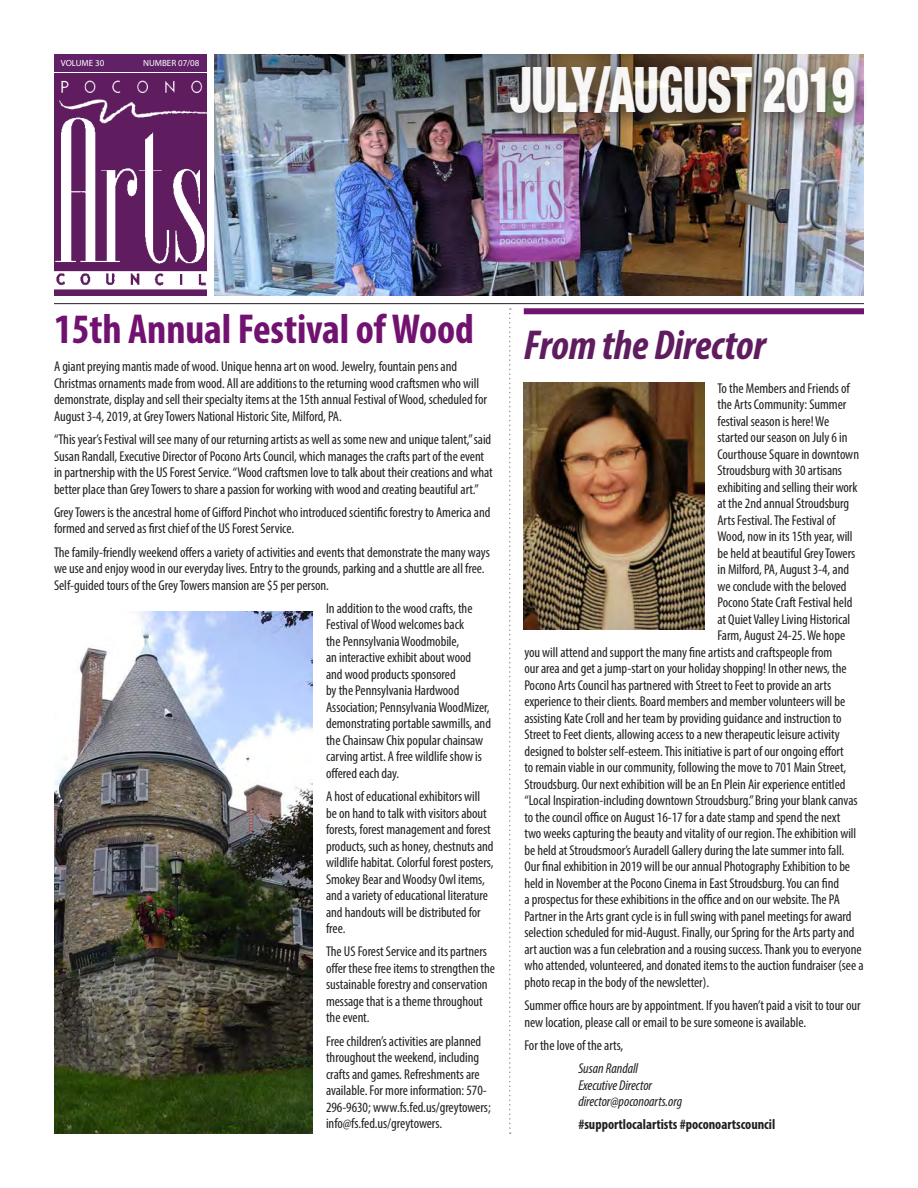
<style>
.page{position:relative;width:918px;height:1188px;background:#fff}
.page>*{position:absolute;margin:0;border:0;box-sizing:border-box;transform-origin:0 0}
.t1{font:900 condensed 63px "Helvetica Neue";letter-spacing:-.01em;color:#fff;scale:.71 1}
.t2{font:700 condensed 42px "Myriad Pro";letter-spacing:-.005em;color:#711271}
.CALENDAR{font:italic 700 condensed 42px "Myriad Pro";letter-spacing:-.005em;color:#5f1c5f}
.CALENDAR-2{font:condensed 14.25px/16.5px "Myriad Pro";letter-spacing:-.005em;color:#231f20}
.CALENDAR-3{font:italic condensed 14.25px/16.5px "Myriad Pro";letter-spacing:-.005em;color:#231f20}
.CALENDAR-4{font:700 condensed 14.25px "Myriad Pro";letter-spacing:-.005em;color:#231f20}
.t3{font:9px "Myriad Pro";letter-spacing:-.005em;color:#fff}
</style>
<div class="page">
<img style="left:214px;top:54px;width:650px;height:242px">
<div style="left:54px;top:54px;width:152px;height:17px;background:#602167"></div>
<img style="left:54px;top:74px;width:152px;height:222px">
<div style="left:496px;top:58px;width:373px;height:76px;background:#231f20;opacity:.75"></div>
<hr style="left:54px;top:303px;width:810px;height:1px;background:#231f20">
<img style="left:524px;top:382px;width:180px;height:247px">
<svg style="left:509px;top:308px;width:2px;height:826px"></svg>
<div style="left:524px;top:308px;width:340px;height:6px;background:#711271"></div>
<img style="left:54px;top:611px;width:259px;height:523px">
<p class="t3" style="left:61px;top:57px;width:45px">VOLUME 30</p>
<p class="t3" style="left:143px;top:57px;width:58px">NUMBER 07/08</p>
<h1 class="t1" style="left:510px;top:50px;width:487px">JULY/AUGUST 2019</h1>
<p class="t2" style="left:54px;top:303px;width:421px">15th Annual Festival of Wood</p>
<p class="CALENDAR-2" style="left:54px;top:358px;width:434px">A giant preying mantis made of wood. Unique henna art on wood. Jewelry, fountain pens and Christmas ornaments made from wood. All are additions to the returning wood craftsmen who will demonstrate, display and sell their specialty items at the 15th annual Festival of Wood, scheduled for August 3-4, 2019, at Grey Towers National Historic Site, Milford, PA.</p>
<p class="CALENDAR-2" style="left:54px;top:431px;width:440px">“This year’s Festival will see many of our returning artists as well as some new and unique talent,” said Susan Randall, Executive Director of Pocono Arts Council, which manages the crafts part of the event in partnership with the US Forest Service. “Wood craftsmen love to talk about their creations and what better place than Grey Towers to share a passion for working with wood and creating beautiful art.”</p>
<p class="CALENDAR-2" style="left:54px;top:504px;width:438px">Grey Towers is the ancestral home of Gifford Pinchot who introduced scientific forestry to America and formed and served as first chief of the US Forest Service.</p>
<p class="CALENDAR-2" style="left:54px;top:544px;width:437px">The family-friendly weekend offers a variety of activities and events that demonstrate the many ways we use and enjoy wood in our everyday lives. Entry to the grounds, parking and a shuttle are all free.<br>Self-guided tours of the Grey Towers mansion are $5 per person.</p>
<p class="CALENDAR-2" style="left:326px;top:600px;width:167px">In addition to the wood crafts, the<br>Festival of Wood welcomes back<br>the Pennsylvania Woodmobile,<br>an interactive exhibit about wood and wood products sponsored<br>by the Pennsylvania Hardwood<br>Association; Pennsylvania WoodMizer, demonstrating portable sawmills, and the Chainsaw Chix popular chainsaw carving artist. A free wildlife show is offered each day.</p>
<p class="CALENDAR-2" style="left:326px;top:788px;width:169px">A host of educational exhibitors will be on hand to talk with visitors about forests, forest management and forest products, such as honey, chestnuts and wildlife habitat. Colorful forest posters, Smokey Bear and Woodsy Owl items, and a variety of educational literature and handouts will be distributed for free.</p>
<p class="CALENDAR-2" style="left:326px;top:943px;width:171px">The US Forest Service and its partners offer these free items to strengthen the sustainable forestry and conservation message that is a theme throughout the event.</p>
<p class="CALENDAR-2" style="left:326px;top:1033px;width:166px">Free children’s activities are planned throughout the weekend, including crafts and games. Refreshments are available. For more information: 570- 296-9630; www.fs.fed.us/greytowers; info@fs.fed.us/greytowers.</p>
<p class="CALENDAR" style="left:524px;top:318px;width:244px">From the Director</p>
<p class="CALENDAR-2" style="left:718px;top:380px;width:134px">To the Members and Friends of</p>
<p class="CALENDAR-2" style="left:718px;top:396px;width:130px">the Arts Community: Summer</p>
<p class="CALENDAR-2" style="left:718px;top:413px;width:113px">festival season is here! We</p>
<p class="CALENDAR-2" style="left:718px;top:429px;width:132px">started our season on July 6 in</p>
<p class="CALENDAR-2" style="left:718px;top:446px;width:143px">Courthouse Square in downtown</p>
<p class="CALENDAR-2" style="left:718px;top:462px;width:126px">Stroudsburg with 30 artisans</p>
<p class="CALENDAR-2" style="left:718px;top:479px;width:142px">exhibiting and selling their work</p>
<p class="CALENDAR-2" style="left:718px;top:495px;width:133px">at the 2nd annual Stroudsburg</p>
<p class="CALENDAR-2" style="left:718px;top:512px;width:119px">Arts Festival. The Festival of</p>
<p class="CALENDAR-2" style="left:718px;top:528px;width:137px">Wood, now in its 15th year, will</p>
<p class="CALENDAR-2" style="left:718px;top:545px;width:139px">be held at beautiful Grey Towers</p>
<p class="CALENDAR-2" style="left:718px;top:561px;width:133px">in Milford, PA, August 3-4, and</p>
<p class="CALENDAR-2" style="left:718px;top:578px;width:131px">we conclude with the beloved</p>
<p class="CALENDAR-2" style="left:718px;top:594px;width:136px">Pocono State Craft Festival held</p>
<p class="CALENDAR-2" style="left:718px;top:611px;width:134px">at Quiet Valley Living Historical</p>
<p class="CALENDAR-2" style="left:718px;top:627px;width:129px">Farm, August 24-25. We hope</p>
<p class="CALENDAR-2" style="left:524px;top:644px;width:309px">you will attend and support the many fine artists and craftspeople from</p>
<p class="CALENDAR-2" style="left:524px;top:660px;width:324px">our area and get a jump-start on your holiday shopping! In other news, the</p>
<p class="CALENDAR-2" style="left:524px;top:677px;width:308px">Pocono Arts Council has partnered with Street to Feet to provide an arts</p>
<p class="CALENDAR-2" style="left:524px;top:693px;width:322px">experience to their clients. Board members and member volunteers will be</p>
<p class="CALENDAR-2" style="left:524px;top:710px;width:319px">assisting Kate Croll and her team by providing guidance and instruction to</p>
<p class="CALENDAR-2" style="left:524px;top:726px;width:317px">Street to Feet clients, allowing access to a new therapeutic leisure activity</p>
<p class="CALENDAR-2" style="left:524px;top:743px;width:321px">designed to bolster self-esteem. This initiative is part of our ongoing effort</p>
<p class="CALENDAR-2" style="left:524px;top:759px;width:323px">to remain viable in our community, following the move to 701 Main Street,</p>
<p class="CALENDAR-2" style="left:524px;top:776px;width:323px">Stroudsburg. Our next exhibition will be an En Plein Air experience entitled</p>
<p class="CALENDAR-2" style="left:524px;top:792px;width:335px">“Local Inspiration-including downtown Stroudsburg.” Bring your blank canvas</p>
<p class="CALENDAR-2" style="left:524px;top:809px;width:318px">to the council office on August 16-17 for a date stamp and spend the next</p>
<p class="CALENDAR-2" style="left:524px;top:825px;width:333px">two weeks capturing the beauty and vitality of our region. The exhibition will</p>
<p class="CALENDAR-2" style="left:524px;top:842px;width:322px">be held at Stroudsmoor’s Auradell Gallery during the late summer into fall.</p>
<p class="CALENDAR-2" style="left:524px;top:858px;width:327px">Our final exhibition in 2019 will be our annual Photography Exhibition to be</p>
<p class="CALENDAR-2" style="left:524px;top:875px;width:316px">held in November at the Pocono Cinema in East Stroudsburg. You can find</p>
<p class="CALENDAR-2" style="left:524px;top:891px;width:317px">a prospectus for these exhibitions in the office and on our website. The PA</p>
<p class="CALENDAR-2" style="left:524px;top:908px;width:329px">Partner in the Arts grant cycle is in full swing with panel meetings for award</p>
<p class="CALENDAR-2" style="left:524px;top:924px;width:332px">selection scheduled for mid-August. Finally, our Spring for the Arts party and</p>
<p class="CALENDAR-2" style="left:524px;top:941px;width:339px">art auction was a fun celebration and a rousing success. Thank you to everyone</p>
<p class="CALENDAR-2" style="left:524px;top:957px;width:341px">who attended, volunteered, and donated items to the auction fundraiser (see a</p>
<p class="CALENDAR-2" style="left:524px;top:974px;width:186px">photo recap in the body of the newsletter).</p>
<p class="CALENDAR-2" style="left:524px;top:997px;width:338px">Summer office hours are by appointment. If you haven’t paid a visit to tour our new location, please call or email to be sure someone is available.</p>
<p class="CALENDAR-2" style="left:524px;top:1037px;width:101px">For the love of the arts,</p>
<p class="CALENDAR-3" style="left:578px;top:1060px;width:105px">Susan Randall<br>Executive Director director@poconoarts.org</p>
<p class="CALENDAR-4" style="left:578px;top:1116px;width:198px">#supportlocalartists #poconoartscouncil</p>
</div>
